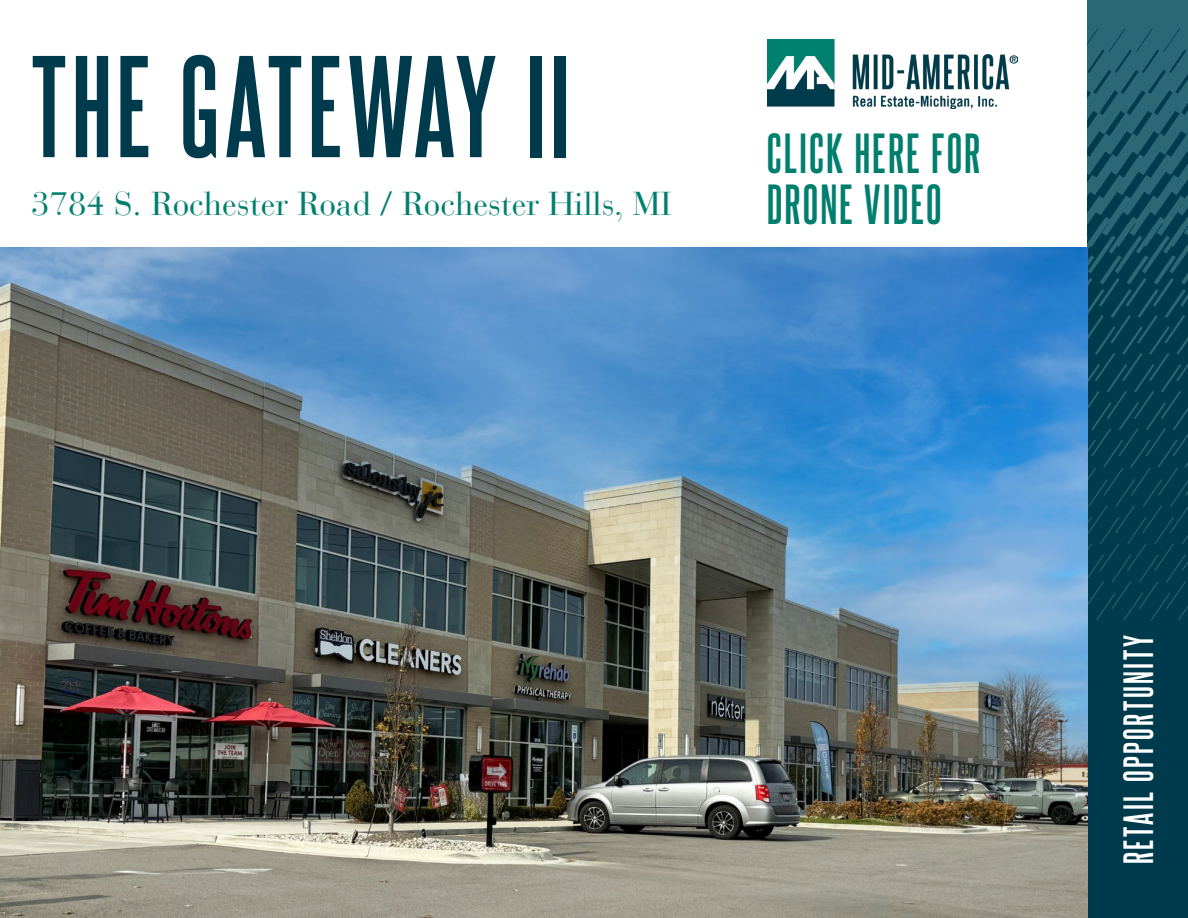
<style>
.page{position:relative;width:1188px;height:918px;background:#fff}
.page>*{position:absolute;margin:0;border:0;box-sizing:border-box;transform-origin:0 0}
.t1{font:700 123px "Steelfish Rg";letter-spacing:.03em;color:#003b4d}
.main_property_name{font:700 48px/51px "Steelfish Rg";letter-spacing:.045em;color:#007f6e}
.t2{font:700 36px "Steelfish Rg";letter-spacing:.07em;color:#fff}
.t3{font:33px "Bauer Bodoni LT";color:#007f6e}
</style>
<div class="page">
<img style="left:767px;top:39px;width:251px;height:70px">
<div style="left:1087px;top:0;width:101px;height:918px;background:#003b4d"></div>
<svg style="left:1087px;top:0;width:101px;height:620px"></svg>
<img style="left:0;top:247px;width:1088px;height:671px">
<h1 class="t1" style="left:32px;top:32px;width:540px">THE GATEWAY II</h1>
<p class="t3" style="left:32px;top:184px;width:642px">3784 S. Rochester Road / Rochester Hills, MI</p>
<p class="main_property_name" style="left:767px;top:127px;width:215px">CLICK HERE FOR<br>DRONE VIDEO</p>
<p class="t2" style="left:1116px;top:864px;width:231px;rotate:-90deg">RETAIL OPPORTUNITY</p>
</div>
